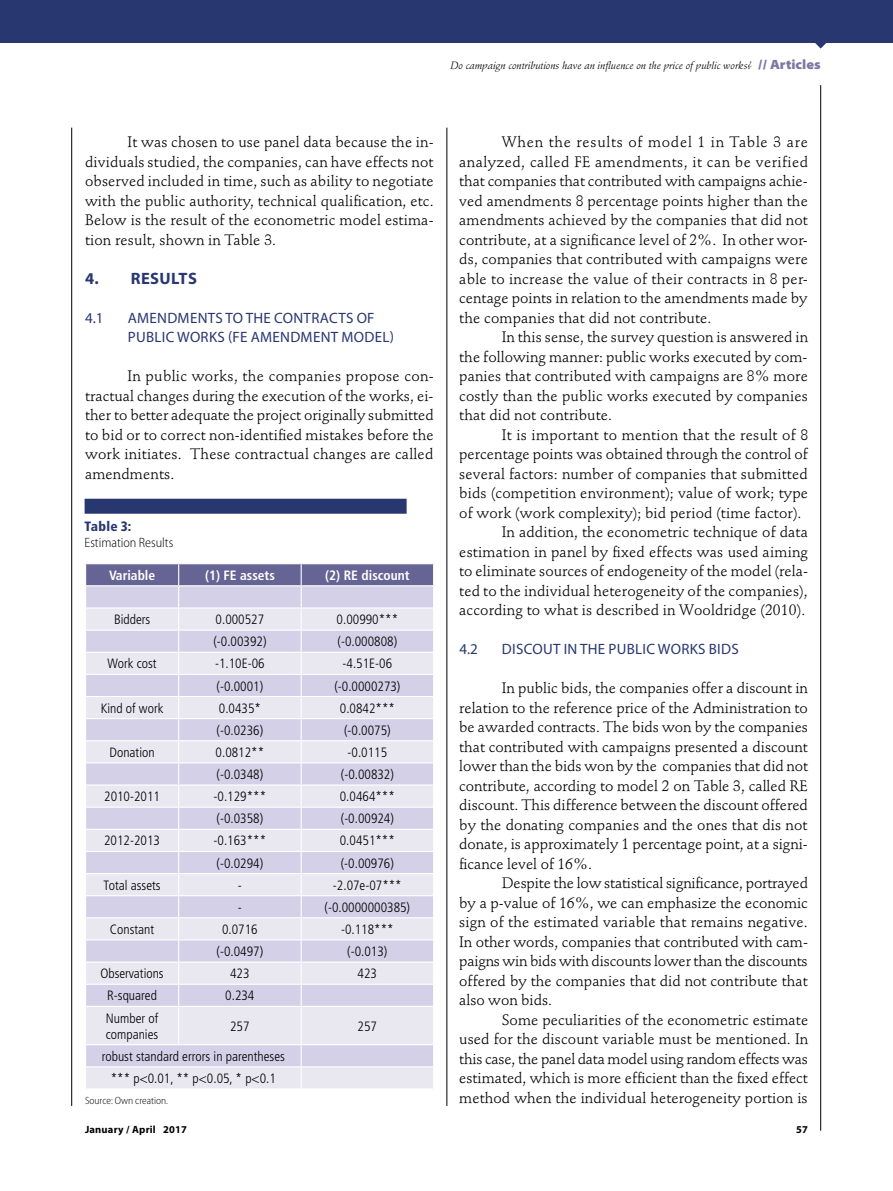
<style>
.page{position:relative;width:893px;height:1191px;background:#fff}
.page>*{position:absolute;margin:0;border:0;box-sizing:border-box;transform-origin:0 0}
.t1{font:700 16.5px "Myriad Pro";letter-spacing:.02em;color:#293771}
.t2{font:15px/19.5px "Stempel Schneidler Std";letter-spacing:.01em;color:#000;text-align:justify}
.t3{font:15px/19.5px "Myriad Pro";letter-spacing:.02em;color:#293771}
.t4{font:300 condensed 13.5px/16.2px "Frutiger LT Std";color:#000}
.t5{font:700 condensed 13.5px "Frutiger LT Std";color:#fff}
.t6{font:300 semi-condensed 13.5px "Myriad Pro";color:#000}
.t7{font:900 condensed 13.5px "Frutiger LT Std";letter-spacing:.015em;color:#293771}
.t8{font:italic 10.5px "Stempel Schneidler Std";color:#000}
.t9{font:700 10.5px "Myriad Pro";letter-spacing:.02em;color:#000}
.t10{font:300 semi-condensed 10.5px "Myriad Pro";color:#000}
.s1{font-family:"Myriad Pro";font-weight:900;font-style:normal;font-stretch:semi-expanded;font-size:13.5px;color:#7b77a2}
</style>
<div class="page">
<svg style="left:815px;top:43px;width:11px;height:6px"></svg>
<div style="left:0;top:0;width:893px;height:43px;background:#293771"></div>
<hr style="left:820px;top:85px;width:1px;height:1045px;background:#000">
<hr style="left:71px;top:128px;width:1px;height:978px;background:#000">
<hr style="left:446px;top:128px;width:1px;height:978px;background:#000">
<div style="left:85px;top:499px;width:322px;height:15px;background:#293771"></div>
<svg style="left:86px;top:1007px;width:347px;height:81px;background:#e3e1ed"></svg>
<svg style="left:85px;top:564px;width:349px;height:441px;background:#d9d7e8"></svg>
<hr style="left:301px;top:983px;width:132px;height:1px;background:#fff">
<hr style="left:301px;top:1044px;width:132px;height:1px;background:#fff">
<hr style="left:301px;top:1007px;width:1px;height:37px;background:#fff">
<hr style="left:179px;top:1044px;width:122px;height:1px;background:#fff">
<hr style="left:178px;top:1007px;width:1px;height:37px;background:#fff">
<hr style="left:86px;top:1044px;width:93px;height:1px;background:#fff">
<hr style="left:86px;top:1066px;width:93px;height:1px;background:#fff">
<hr style="left:179px;top:1066px;width:122px;height:1px;background:#fff">
<hr style="left:301px;top:1066px;width:132px;height:1px;background:#fff">
<svg style="left:301px;top:1045px;width:1px;height:43px"></svg>
<p class="t8" style="left:450px;top:59px;width:372px">Do campaign contributions have an influence on the price of public works? <span class="s1">// Articles</span></p>
<p class="t2" style="left:85px;top:132px;width:350px;text-indent:43px">It was chosen to use panel data because the in&shy;dividuals studied, the companies, can have effects not observed included in time, such as ability to negotiate with the public authority, technical qualification, etc.<br>Below is the result of the econometric model estima&shy;tion result, shown in Table 3.</p>
<p class="t1" style="left:85px;top:267px;width:113px">4. RESULTS</p>
<p class="t3" style="left:85px;top:308px;width:20px">4.1</p>
<p class="t3" style="left:128px;top:308px;width:268px">AMENDMENTS TO THE CONTRACTS OF<br>PUBLIC WORKS (FE AMENDMENT MODEL)</p>
<p class="t2" style="left:85px;top:366px;width:350px;text-indent:43px">In public works, the companies propose con&shy;tractual changes during the execution of the works, ei&shy;ther to better adequate the project originally submitted to bid or to correct non-identified mistakes before the work initiates. These contractual changes are called amendments.</p>
<p class="t7" style="left:85px;top:518px;width:48px">Table 3:</p>
<p class="t6" style="left:85px;top:535px;width:90px">Estimation Results</p>
<p class="t5" style="left:109px;top:567px;width:48px">Variable</p>
<p class="t5" style="left:205px;top:567px;width:71px">(1) FE assets</p>
<p class="t5" style="left:325px;top:567px;width:86px">(2) RE discount</p>
<p class="t4" style="left:114px;top:611px;width:38px">Bidders</p>
<p class="t4" style="left:216px;top:611px;width:50px">0.000527</p>
<p class="t4" style="left:337px;top:611px;width:63px">0.00990***</p>
<p class="t4" style="left:213px;top:633px;width:55px">(-0.00392)</p>
<p class="t4" style="left:338px;top:633px;width:61px">(-0.000808)</p>
<p class="t4" style="left:108px;top:656px;width:51px">Work cost</p>
<p class="t4" style="left:215px;top:656px;width:51px">-1.10E-06</p>
<p class="t4" style="left:343px;top:656px;width:51px">-4.51E-06</p>
<p class="t4" style="left:217px;top:678px;width:48px">(-0.0001)</p>
<p class="t4" style="left:334px;top:678px;width:68px">(-0.0000273)</p>
<p class="t4" style="left:101px;top:700px;width:64px">Kind of work</p>
<p class="t4" style="left:219px;top:700px;width:44px">0.0435*</p>
<p class="t4" style="left:340px;top:700px;width:57px">0.0842***</p>
<p class="t4" style="left:217px;top:722px;width:48px">(-0.0236)</p>
<p class="t4" style="left:344px;top:722px;width:48px">(-0.0075)</p>
<p class="t4" style="left:110px;top:744px;width:47px">Donation</p>
<p class="t4" style="left:216px;top:744px;width:50px">0.0812**</p>
<p class="t4" style="left:348px;top:744px;width:41px">-0.0115</p>
<p class="t4" style="left:217px;top:766px;width:48px">(-0.0348)</p>
<p class="t4" style="left:341px;top:766px;width:55px">(-0.00832)</p>
<p class="t4" style="left:104px;top:788px;width:57px">2010-2011</p>
<p class="t4" style="left:214px;top:788px;width:54px">-0.129***</p>
<p class="t4" style="left:340px;top:788px;width:57px">0.0464***</p>
<p class="t4" style="left:217px;top:810px;width:48px">(-0.0358)</p>
<p class="t4" style="left:341px;top:810px;width:55px">(-0.00924)</p>
<p class="t4" style="left:104px;top:833px;width:57px">2012-2013</p>
<p class="t4" style="left:214px;top:833px;width:54px">-0.163***</p>
<p class="t4" style="left:340px;top:833px;width:57px">0.0451***</p>
<p class="t4" style="left:217px;top:855px;width:48px">(-0.0294)</p>
<p class="t4" style="left:341px;top:855px;width:55px">(-0.00976)</p>
<p class="t4" style="left:104px;top:877px;width:59px">Total assets</p>
<p class="t4" style="left:238px;top:877px;width:5px">-</p>
<p class="t4" style="left:333px;top:877px;width:70px">-2.07e-07***</p>
<p class="t4" style="left:238px;top:899px;width:5px">-</p>
<p class="t4" style="left:325px;top:899px;width:87px">(-0.0000000385)</p>
<p class="t4" style="left:110px;top:921px;width:46px">Constant</p>
<p class="t4" style="left:222px;top:921px;width:37px">0.0716</p>
<p class="t4" style="left:341px;top:921px;width:54px">-0.118***</p>
<p class="t4" style="left:217px;top:943px;width:48px">(-0.0497)</p>
<p class="t4" style="left:347px;top:943px;width:42px">(-0.013)</p>
<p class="t4" style="left:100px;top:965px;width:65px">Observations</p>
<p class="t4" style="left:230px;top:965px;width:21px">423</p>
<p class="t4" style="left:358px;top:965px;width:21px">423</p>
<p class="t4" style="left:107px;top:987px;width:51px">R-squared</p>
<p class="t4" style="left:225px;top:987px;width:31px">0.234</p>
<p class="t4" style="left:106px;top:1010px;width:54px">Number of companies</p>
<p class="t4" style="left:230px;top:1018px;width:21px">257</p>
<p class="t4" style="left:358px;top:1018px;width:21px">257</p>
<p class="t4" style="left:102px;top:1045px;width:185px;line-height:22.2px;text-align:center">robust standard errors in parentheses *** p&lt;0.01, ** p&lt;0.05, * p&lt;0.1</p>
<p class="t2" style="left:459px;top:132px;width:350px;text-indent:43px">When the results of model 1 in Table 3 are analyzed, called FE amendments, it can be verified that companies that contributed with campaigns achie&shy;ved amendments 8 percentage points higher than the amendments achieved by the companies that did not contribute, at a significance level of 2%. In other wor&shy;ds, companies that contributed with campaigns were able to increase the value of their contracts in 8 per&shy;centage points in relation to the amendments made by the companies that did not contribute.</p>
<p class="t2" style="left:459px;top:327px;width:350px;text-indent:43px">In this sense, the survey question is answered in the following manner: public works executed by com&shy;panies that contributed with campaigns are 8% more costly than the public works executed by companies that did not contribute.</p>
<p class="t2" style="left:502px;top:425px;width:308px">It is important to mention that the result of 8</p>
<p class="t2" style="left:459px;top:444px;width:350px">percentage points was obtained through the control of</p>
<p class="t2" style="left:459px;top:464px;width:350px">several factors: number of companies that submitted</p>
<p class="t2" style="left:459px;top:483px;width:350px">bids (competition environment); value of work; type</p>
<p class="t2" style="left:459px;top:503px;width:344px">of work (work complexity); bid period (time factor).</p>
<p class="t2" style="left:502px;top:522px;width:308px">In addition, the econometric technique of data</p>
<p class="t2" style="left:459px;top:542px;width:350px">estimation in panel by fixed effects was used aiming</p>
<p class="t2" style="left:459px;top:561px;width:350px">to eliminate sources of endogeneity of the model (rela-</p>
<p class="t2" style="left:459px;top:581px;width:350px">ted to the individual heterogeneity of the companies),</p>
<p class="t2" style="left:459px;top:600px;width:348px">according to what is described in Wooldridge (2010).</p>
<p class="t3" style="left:459px;top:639px;width:20px">4.2</p>
<p class="t3" style="left:502px;top:639px;width:238px">DISCOUT IN THE PUBLIC WORKS BIDS</p>
<p class="t2" style="left:459px;top:678px;width:350px;text-indent:43px">In public bids, the companies offer a discount in relation to the reference price of the Administration to be awarded contracts. The bids won by the companies that contributed with campaigns presented a discount lower than the bids won by the companies that did not contribute, according to model 2 on Table 3, called RE discount. This difference between the discount offered by the donating companies and the ones that dis not donate, is approximately 1 percentage point, at a signi&shy;ficance level of 16%.</p>
<p class="t2" style="left:459px;top:873px;width:350px;text-indent:43px">Despite the low statistical significance, portrayed by a p-value of 16%, we can emphasize the economic sign of the estimated variable that remains negative.<br>In other words, companies that contributed with cam&shy;paigns win bids with discounts lower than the discounts offered by the companies that did not contribute that also won bids.</p>
<p class="t2" style="left:459px;top:1010px;width:350px;text-indent:43px">Some peculiarities of the econometric estimate used for the discount variable must be mentioned. In this case, the panel data model using random effects was estimated, which is more efficient than the fixed effect</p>
<p class="t10" style="left:85px;top:1094px;width:84px">Source: Own creation.</p>
<p class="t2" style="left:459px;top:1088px;width:350px">method when the individual heterogeneity portion is</p>
<p class="t9" style="left:85px;top:1122px;width:103px">January / April 2017</p>
<p class="t9" style="left:796px;top:1122px;width:13px">57</p>
</div>
